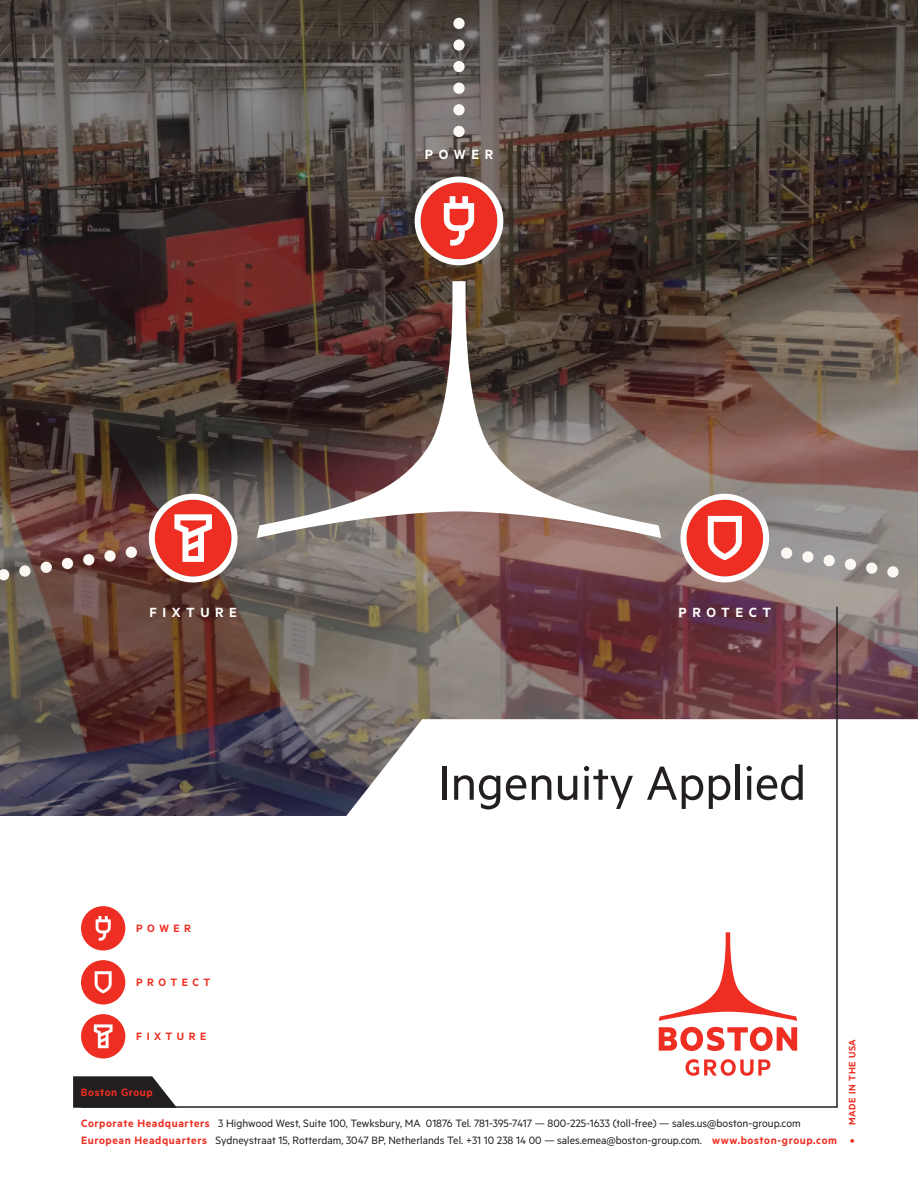
<style>
.page{position:relative;width:918px;height:1188px;background:#fff}
.page>*{position:absolute;margin:0;border:0;box-sizing:border-box;transform-origin:0 0}
.t1{font:54px "Metric";color:#231f20}
.t2{font:600 15px "Metric";letter-spacing:.375em;color:#fff}
.t3{font:12px "Metric";color:#231f20}
.t4{font:600 12px "Metric";letter-spacing:.375em;color:#ee2e22}
.t5{font:600 12px "Metric";letter-spacing:.05em;color:#ee2e22}
.t6{font:600 10.5px "Metric";letter-spacing:.05em;color:#ee2e22}
.s1{font-weight:600;color:#ee2e22}
</style>
<div class="page">
<img style="left:0;top:0;width:918px;height:815px">
<svg style="left:257px;top:281px;width:404px;height:257px;background:#72625d"></svg>
<svg style="left:415px;top:177px;width:88px;height:88px"></svg>
<svg style="left:680px;top:494px;width:89px;height:88px"></svg>
<svg style="left:149px;top:494px;width:89px;height:88px"></svg>
<div style="left:453px;top:126px;width:12px;height:11px;background:#fbf8f3;border-radius:50%"></div>
<div style="left:453px;top:104px;width:12px;height:11px;background:#fbf8f3;border-radius:50%"></div>
<div style="left:453px;top:83px;width:12px;height:11px;background:#fbf8f3;border-radius:50%"></div>
<div style="left:453px;top:61px;width:12px;height:11px;background:#fbf8f3;border-radius:50%"></div>
<div style="left:453px;top:39px;width:12px;height:12px;background:#fbf8f3;border-radius:50%"></div>
<div style="left:453px;top:18px;width:12px;height:11px;background:#fbf8f3;border-radius:50%"></div>
<svg style="left:887px;top:566px;width:12px;height:12px"></svg>
<svg style="left:866px;top:562px;width:12px;height:12px"></svg>
<svg style="left:844px;top:558px;width:13px;height:12px"></svg>
<svg style="left:823px;top:555px;width:12px;height:12px"></svg>
<svg style="left:802px;top:551px;width:12px;height:12px"></svg>
<svg style="left:781px;top:547px;width:12px;height:12px"></svg>
<svg style="left:838px;top:719px;width:80px;height:96px"></svg>
<svg style="left:73px;top:1076px;width:7px;height:32px"></svg>
<svg style="left:80px;top:605px;width:758px;height:503px"></svg>
<div style="left:81px;top:906px;width:44px;height:45px;background:#ee2e22;border-radius:50%"></div>
<div style="left:81px;top:960px;width:44px;height:45px;background:#ee2e22;border-radius:50%"></div>
<div style="left:81px;top:1014px;width:44px;height:45px;background:#ee2e22;border-radius:50%"></div>
<svg style="left:96px;top:916px;width:15px;height:25px"></svg>
<svg style="left:95px;top:971px;width:17px;height:22px"></svg>
<svg style="left:94px;top:1024px;width:19px;height:24px"></svg>
<svg style="left:0;top:569px;width:10px;height:12px"></svg>
<svg style="left:19px;top:565px;width:12px;height:12px"></svg>
<svg style="left:40px;top:561px;width:12px;height:12px"></svg>
<svg style="left:61px;top:557px;width:13px;height:13px"></svg>
<svg style="left:83px;top:554px;width:12px;height:12px"></svg>
<svg style="left:104px;top:550px;width:12px;height:12px"></svg>
<svg style="left:125px;top:546px;width:12px;height:12px"></svg>
<p class="t2" style="left:425px;top:145px;width:70px">POWER</p>
<p class="t2" style="left:149px;top:603px;width:89px">FIXTURE</p>
<p class="t2" style="left:679px;top:603px;width:94px">PROTECT</p>
<p class="t4" style="left:136px;top:921px;width:56px">POWER</p>
<p class="t4" style="left:136px;top:975px;width:76px">PROTECT</p>
<p class="t1" style="left:438px;top:749px;width:369px">Ingenuity Applied</p>
<p class="t4" style="left:136px;top:1029px;width:72px">FIXTURE</p>
<p class="t6" style="left:846px;top:1125px;width:87px;rotate:-90deg">MADE IN THE USA</p>
<p class="t5" style="left:81px;top:1085px;width:73px">Boston Group</p>
<p class="t3" style="left:81px;top:1116px;width:721px"><span class="s1">Corporate Headquarters</span> 3 Highwood West, Suite 100, Tewksbury, MA 01876 Tel. 781-395-7417 — 800-225-1633 (toll-free) — sales.us@boston-group.com</p>
<p class="t3" style="left:81px;top:1133px;width:775px"><span class="s1">European Headquarters</span> Sydneystraat 15, Rotterdam, 3047 BP, Netherlands Tel. +31 10 238 14 00 — sales.emea@boston-group.com. <span class="s1">www.boston-group.com •</span></p>
</div>
